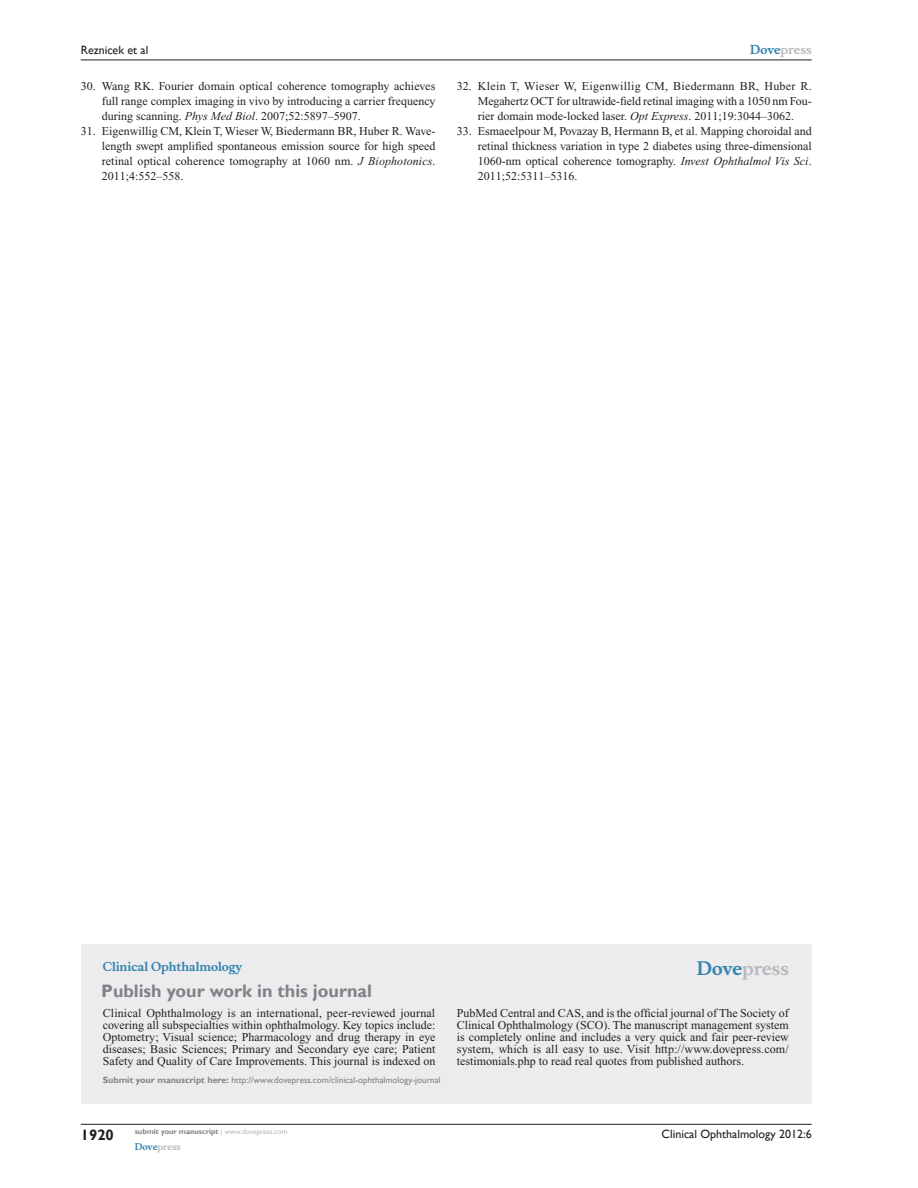
<style>
.page{position:relative;width:918px;height:1188px;background:#fff}
.page>*{position:absolute;margin:0;border:0;box-sizing:border-box;transform-origin:0 0}
.PromBx-H1{font:700 18px "Gill Sans";color:#808285}
.PromBx-Brand{font:700 18px "Musee";color:#b8b9bc}
.t1{font:700 15px "Gill Sans";color:#231f20}
.RefNL2{font:12px/15px "Times New Roman";color:#231f20;text-align:justify}
.PromBx-Tx{font:12px/12px "Times New Roman";color:#231f20;text-align:justify}
.t2{font:12px "Gill Sans";color:#231f20}
.PromBx-JrnlName{font:700 12px "Musee";color:#3485ae}
.t3{font:700 12px "Musee";color:#b8b9bc}
.PromBx-SubmitMssWebA{font:9px "Gill Sans";color:#808285}
.t4{font:700 9px "Musee";color:#b8b9bc}
.t5{font:700 7.5px "Gill Sans";color:#808285}
.s1{font-style:italic}
.s2{color:#3485ae}
.s3{font-weight:700}
.s4{font-weight:400;color:#b8b9bc}
</style>
<div class="page">
<div style="left:81px;top:944px;width:731px;height:159px;background:#ececee"></div>
<hr style="left:81px;top:1124px;width:731px;height:1px;background:#231f20">
<hr style="left:81px;top:60px;width:731px;height:1px;background:#231f20">
<p class="t2" style="left:81px;top:43px;width:69px">Reznicek et al</p>
<p class="RefNL2" style="left:102px;top:79px;width:335px;text-indent:-21px">30. Wang RK. Fourier domain optical coherence tomography achieves full range complex imaging in vivo by introducing a carrier frequency during scanning. <span class="s1">Phys Med Biol</span>. 2007;52:5897–5907.</p>
<p class="RefNL2" style="left:102px;top:124px;width:335px;text-indent:-21px">31. Eigenwillig CM, Klein T, Wieser W, Biedermann BR, Huber R. Wave&shy;length swept amplified spontaneous emission source for high speed retinal optical coherence tomography at 1060 nm. <span class="s1">J Biophotonics</span>.<br>2011;4:552–558.</p>
<p class="t3" style="left:750px;top:43px;width:63px"><span class="s2">Dove</span>press</p>
<p class="RefNL2" style="left:478px;top:79px;width:335px;text-indent:-21px">32. Klein T, Wieser W, Eigenwillig CM, Biedermann BR, Huber R.<br>Megahertz OCT for ultrawide-field retinal imaging with a 1050 nm Fou&shy;rier domain mode-locked laser. <span class="s1">Opt Express</span>. 2011;19:3044–3062.</p>
<p class="RefNL2" style="left:478px;top:124px;width:335px;text-indent:-21px">33. Esmaeelpour M, Povazay B, Hermann B, et al. Mapping choroidal and retinal thickness variation in type 2 diabetes using three-dimensional 1060-nm optical coherence tomography. <span class="s1">Invest Ophthalmol Vis Sci</span>.<br>2011;52:5311–5316.</p>
<p class="PromBx-JrnlName" style="left:103px;top:959px;width:141px">Clinical Ophthalmology</p>
<p class="PromBx-H1" style="left:101px;top:980px;width:272px">Publish your work in this journal</p>
<p class="PromBx-Brand" style="left:697px;top:958px;width:94px"><span class="s2">Dove</span>press</p>
<p class="PromBx-Tx" style="left:103px;top:1007px;width:334px">Clinical Ophthalmology is an international, peer-reviewed journal covering all subspecialties within ophthalmology. Key topics include:<br>Optometry; Visual science; Pharmacology and drug therapy in eye diseases; Basic Sciences; Primary and Secondary eye care; Patient Safety and Quality of Care Improvements. This journal is indexed on</p>
<p class="PromBx-Tx" style="left:457px;top:1007px;width:333px">PubMed Central and CAS, and is the official journal of The Society of Clinical Ophthalmology (SCO). The manuscript management system is completely online and includes a very quick and fair peer-review system, which is all easy to use. Visit http://www.dovepress.com/ testimonials.php to read real quotes from published authors.</p>
<p class="PromBx-SubmitMssWebA" style="left:103px;top:1075px;width:339px"><span class="s3">Submit your manuscript here:</span> http://www.dovepress.com/clinical-ophthalmology-journal</p>
<p class="t1" style="left:81px;top:1126px;width:35px">1920</p>
<p class="t5" style="left:135px;top:1127px;width:154px">submit your manuscript <span class="s4">| www.dovepress.com</span></p>
<p class="t4" style="left:135px;top:1141px;width:48px"><span class="s2">Dove</span>press</p>
<p class="t2" style="left:662px;top:1127px;width:152px">Clinical Ophthalmology 2012:6</p>
</div>
